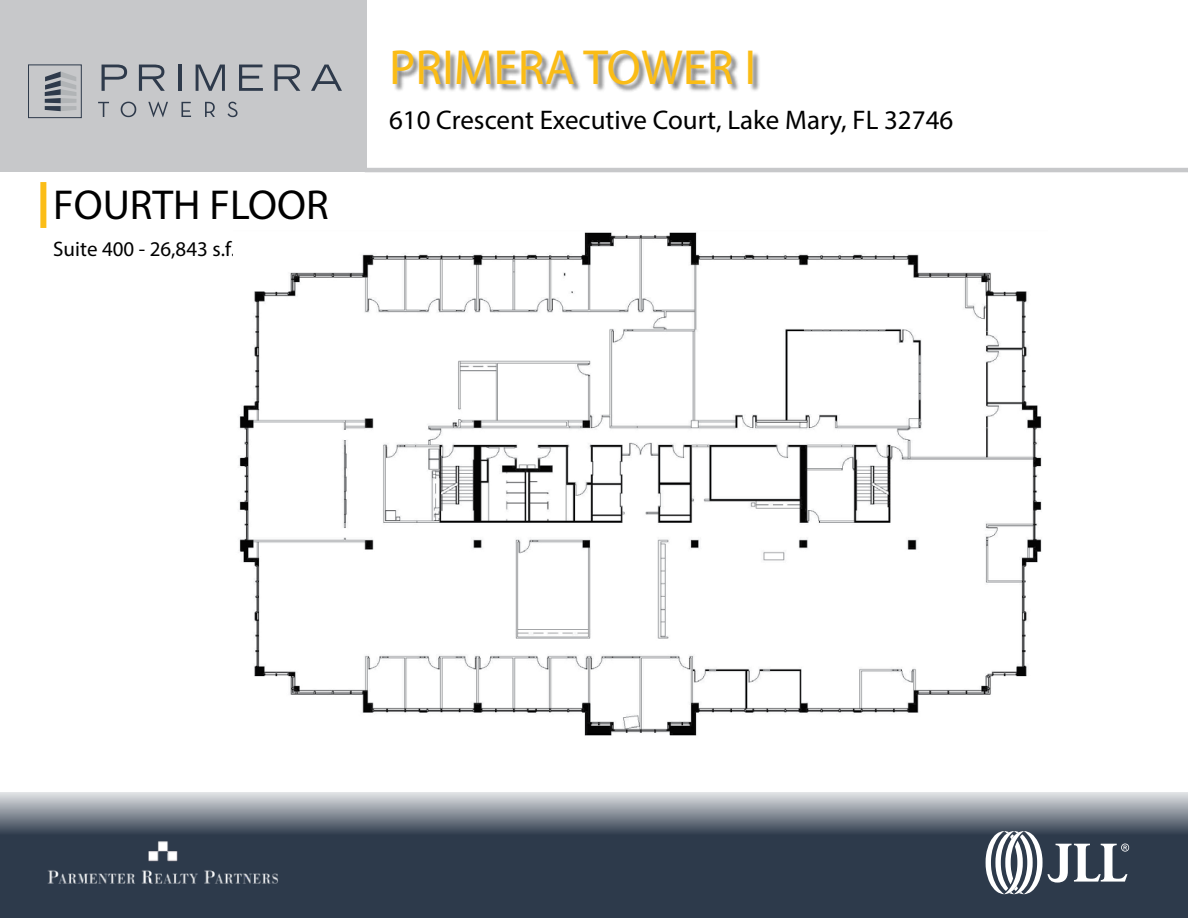
<style>
.page{position:relative;width:1188px;height:918px;background:#fff}
.page>*{position:absolute;margin:0;border:0;box-sizing:border-box;transform-origin:0 0}
.t1{font:49.5px "Myriad Pro";color:#fabc16}
.t2{font:42px "Myriad Pro";color:#000}
.t3{font:27px "Myriad Pro";color:#000}
.t4{font:21px "Myriad Pro";color:#000}
</style>
<div class="page">
<svg style="left:0;top:793px;width:1188px;height:125px;background:#4f5a68"></svg>
<svg style="left:986px;top:831px;width:143px;height:63px"></svg>
<img style="left:46px;top:841px;width:232px;height:43px">
<div style="left:0;top:0;width:366px;height:172px;background:#c7c8ca"></div>
<svg style="left:45px;top:71px;width:31px;height:40px"></svg>
<svg style="left:98px;top:102px;width:11px;height:15px"></svg>
<svg style="left:121px;top:102px;width:15px;height:15px"></svg>
<svg style="left:148px;top:102px;width:20px;height:15px"></svg>
<svg style="left:181px;top:102px;width:10px;height:15px"></svg>
<svg style="left:205px;top:102px;width:10px;height:15px"></svg>
<svg style="left:228px;top:102px;width:10px;height:15px"></svg>
<svg style="left:102px;top:65px;width:25px;height:26px"></svg>
<svg style="left:139px;top:65px;width:26px;height:26px"></svg>
<hr style="left:178px;top:65px;width:3px;height:26px;background:#2e3a4b">
<svg style="left:196px;top:65px;width:29px;height:26px"></svg>
<svg style="left:239px;top:65px;width:24px;height:26px"></svg>
<svg style="left:274px;top:65px;width:26px;height:26px"></svg>
<svg style="left:311px;top:65px;width:31px;height:26px"></svg>
<div style="left:28px;top:65px;width:54px;height:53px;border:1px solid #2e3a4b"></div>
<hr style="left:365px;top:168px;width:823px;height:4px;background:#c7c8ca">
<div style="left:394px;top:51px;width:367px;height:42px;background:#000;opacity:.5"></div>
<div style="left:40px;top:182px;width:6px;height:46px;background:#fbbd17"></div>
<img style="left:238px;top:232px;width:804px;height:504px">
<h2 class="t2" style="left:53px;top:179px;width:277px">FOURTH FLOOR</h2>
<p class="t4" style="left:53px;top:236px;width:184px">Suite 400 - 26,843 s.f.</p>
<h1 class="t1" style="left:389px;top:37px;width:369px">PRIMERA TOWER I</h1>
<p class="t3" style="left:389px;top:103px;width:566px">610 Crescent Executive Court, Lake Mary, FL 32746</p>
</div>
